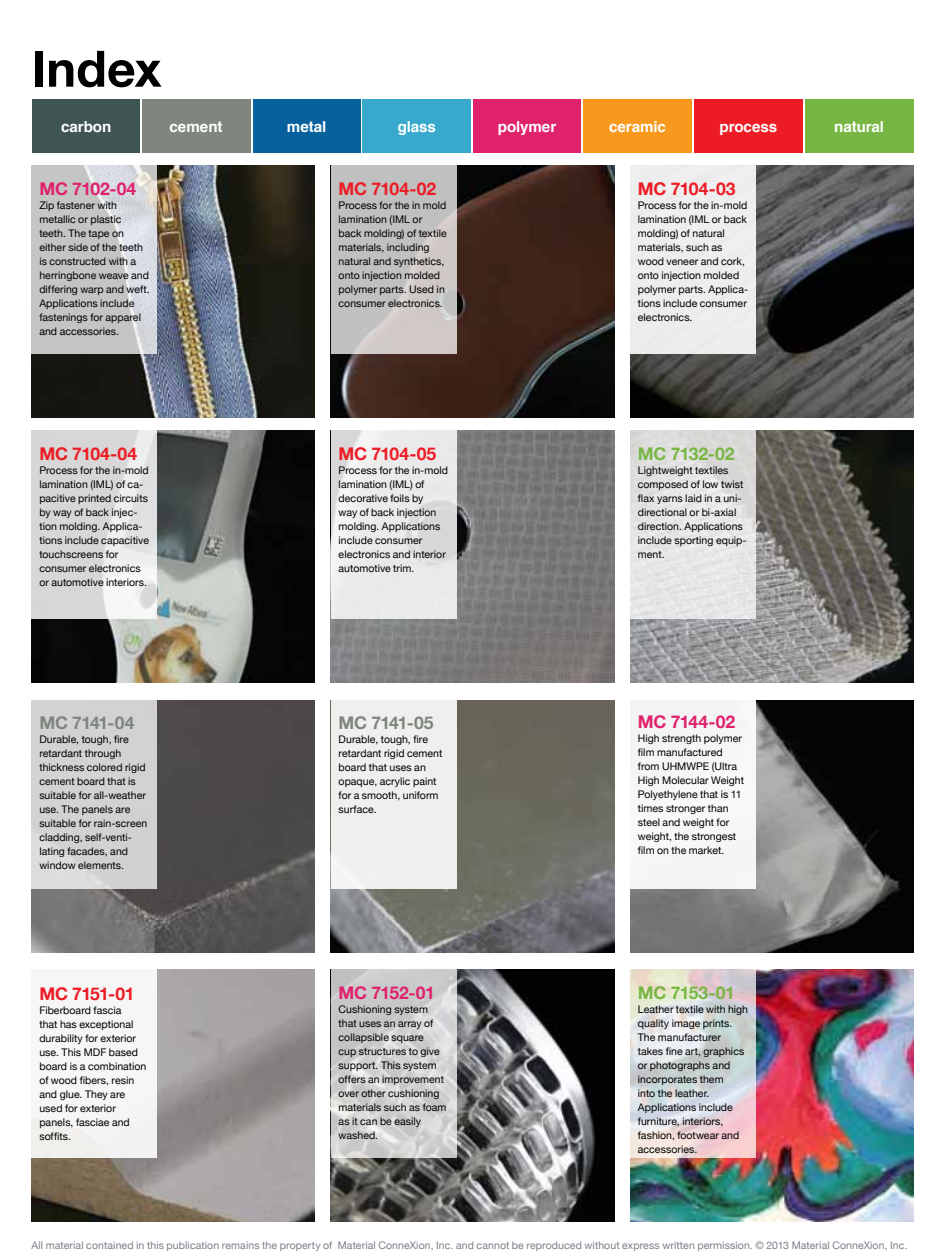
<style>
.page{position:relative;width:945px;height:1260px;background:#fff}
.page>*{position:absolute;margin:0;border:0;box-sizing:border-box;transform-origin:0 0}
.t1{font:700 50.23px "Helvetica Neue";color:#000}
.t2{font:700 17.5px "Helvetica Neue";letter-spacing:-.01em;color:#ed1c24}
.t3{font:700 17.5px "Helvetica Neue";letter-spacing:-.01em;color:#e0226d}
.t4{font:700 17.5px "Helvetica Neue";letter-spacing:-.03em;color:#7f8680}
.t5{font:700 17.5px "Helvetica Neue";letter-spacing:-.015em;color:#78b643}
.t6{font:700 15.22px "Helvetica";letter-spacing:-.005em;color:#fff}
.t7{font:10.5px/14px "Helvetica Neue";letter-spacing:.005em;color:#000}
.t8{font:10.5px "Helvetica Neue";letter-spacing:.01em;color:#7f7d8a}
</style>
<div class="page">
<div style="left:32px;top:99px;width:108px;height:54px;background:#3e5554"></div>
<div style="left:473px;top:99px;width:108px;height:53px;background:#e0226d"></div>
<div style="left:583px;top:99px;width:109px;height:53px;background:#f8991d"></div>
<div style="left:142px;top:99px;width:108px;height:54px;background:#7f8680"></div>
<div style="left:253px;top:99px;width:108px;height:53px;background:#07619d"></div>
<div style="left:363px;top:99px;width:108px;height:53px;background:#38a9cd"></div>
<div style="left:694px;top:99px;width:109px;height:54px;background:#ed1c24"></div>
<div style="left:805px;top:99px;width:108px;height:54px;background:#78b643"></div>
<img style="left:331px;top:166px;width:283px;height:252px">
<img style="left:331px;top:431px;width:283px;height:252px">
<img style="left:331px;top:700px;width:283px;height:252px">
<img style="left:331px;top:970px;width:283px;height:252px">
<img style="left:630px;top:166px;width:284px;height:252px">
<img style="left:630px;top:431px;width:284px;height:252px">
<img style="left:630px;top:700px;width:284px;height:252px">
<img style="left:630px;top:970px;width:284px;height:252px">
<img style="left:32px;top:166px;width:283px;height:252px">
<img style="left:32px;top:431px;width:283px;height:252px">
<img style="left:32px;top:700px;width:283px;height:252px">
<img style="left:32px;top:970px;width:283px;height:252px">
<svg style="left:331px;top:166px;width:126px;height:188px;background:#c5c3c2"></svg>
<svg style="left:331px;top:431px;width:126px;height:188px;background:#e8e8e8"></svg>
<div style="left:331px;top:700px;width:126px;height:188px;background:#efefee"></div>
<svg style="left:331px;top:970px;width:126px;height:188px;background:#d0d0d0"></svg>
<div style="left:630px;top:166px;width:126px;height:188px;background:#eee"></div>
<div style="left:630px;top:431px;width:126px;height:188px;background:linear-gradient(to bottom,#dddcdb,#e9eaeb)"></div>
<div style="left:630px;top:700px;width:126px;height:188px;background:#f6f6f6"></div>
<svg style="left:630px;top:970px;width:126px;height:188px;background:#ddd9da"></svg>
<svg style="left:32px;top:166px;width:126px;height:188px;background:#cacbcb"></svg>
<svg style="left:32px;top:431px;width:126px;height:188px;background:#dcdcdc"></svg>
<div style="left:32px;top:700px;width:126px;height:188px;background:#d2d2d2"></div>
<div style="left:32px;top:970px;width:126px;height:188px;background:#f6f6f6"></div>
<h1 class="t1" style="left:32px;top:29px;width:132px">Index</h1>
<h3 class="t6" style="left:61px;top:114px;width:52px">carbon</h3>
<h3 class="t6" style="left:170px;top:114px;width:55px">cement</h3>
<h3 class="t6" style="left:287px;top:114px;width:41px">metal</h3>
<h3 class="t6" style="left:398px;top:114px;width:40px">glass</h3>
<h3 class="t6" style="left:498px;top:114px;width:60px">polymer</h3>
<h3 class="t6" style="left:609px;top:114px;width:58px">ceramic</h3>
<h3 class="t6" style="left:719px;top:114px;width:59px">process</h3>
<h3 class="t6" style="left:834px;top:114px;width:51px">natural</h3>
<h2 class="t3" style="left:39px;top:175px;width:99px">MC 7102-04</h2>
<p class="t7" style="left:39px;top:199px;width:112px">Zip fastener with metallic or plastic teeth. The tape on either side of the teeth is constructed with a herringbone weave and differing warp and weft.<br>Applications include fastenings for apparel and accessories.</p>
<h2 class="t2" style="left:39px;top:440px;width:99px">MC 7104-04</h2>
<p class="t7" style="left:39px;top:464px;width:111px">Process for the in-mold lamination (IML) of ca&shy;pacitive printed circuits by way of back injec&shy;tion molding. Applica&shy;tions include capacitive touchscreens for consumer electronics or automotive interiors.</p>
<h2 class="t4" style="left:39px;top:709px;width:97px">MC 7141-04</h2>
<p class="t7" style="left:39px;top:733px;width:110px">Durable, tough, fire retardant through thickness colored rigid cement board that is suitable for all-weather use. The panels are suitable for rain-screen cladding, self-venti&shy;lating facades, and window elements.</p>
<h2 class="t2" style="left:39px;top:981px;width:97px">MC 7151-01</h2>
<p class="t7" style="left:39px;top:1004px;width:109px">Fiberboard fascia<br>that has exceptional durability for exterior use. This MDF based board is a combination of wood fibers, resin and glue. They are used for exterior panels, fasciae and soffits.</p>
<h2 class="t2" style="left:339px;top:175px;width:99px">MC 7104-02</h2>
<p class="t7" style="left:339px;top:199px;width:110px">Process for the in mold lamination (IML or back molding) of textile materials, including natural and synthetics, onto injection molded polymer parts. Used in consumer electronics.</p>
<h2 class="t2" style="left:339px;top:440px;width:99px">MC 7104-05</h2>
<p class="t7" style="left:339px;top:464px;width:111px">Process for the in-mold lamination (IML) of decorative foils by<br>way of back injection molding. Applications include consumer electronics and interior automotive trim.</p>
<h2 class="t4" style="left:339px;top:709px;width:97px">MC 7141-05</h2>
<p class="t7" style="left:339px;top:733px;width:105px">Durable, tough, fire retardant rigid cement board that uses an opaque, acrylic paint for a smooth, uniform surface.</p>
<h2 class="t3" style="left:339px;top:979px;width:98px">MC 7152-01</h2>
<p class="t7" style="left:339px;top:1003px;width:109px">Cushioning system that uses an array of collapsible square<br>cup structures to give support. This system offers an improvement over other cushioning materials such as foam as it can be easily washed.</p>
<h2 class="t2" style="left:638px;top:175px;width:99px">MC 7104-03</h2>
<p class="t7" style="left:638px;top:199px;width:112px">Process for the in-mold lamination (IML or back molding) of natural materials, such as wood veneer and cork, onto injection molded polymer parts. Applica&shy;tions include consumer electronics.</p>
<h2 class="t5" style="left:638px;top:440px;width:98px">MC 7132-02</h2>
<p class="t7" style="left:638px;top:464px;width:110px">Lightweight textiles composed of low twist flax yarns laid in a uni&shy;directional or bi-axial direction. Applications include sporting equip&shy;ment.</p>
<h2 class="t3" style="left:638px;top:708px;width:99px">MC 7144-02</h2>
<p class="t7" style="left:638px;top:732px;width:108px">High strength polymer film manufactured from UHMWPE (Ultra<br>High Molecular Weight<br>Polyethylene that is 11 times stronger than steel and weight for weight, the strongest film on the market.</p>
<h2 class="t5" style="left:638px;top:979px;width:99px">MC 7153-01</h2>
<p class="t7" style="left:638px;top:1003px;width:112px">Leather textile with high quality image prints.<br>The manufacturer takes fine art, graphics or photographs and incorporates them<br>into the leather.<br>Applications include furniture, interiors, fashion, footwear and accessories.</p>
<p class="t8" style="left:32px;top:1238px;width:877px">All material contained in this publication remains the property of Material ConneXion, Inc. and cannot be reproduced without express written permission. © 2013 Material ConneXion, Inc.</p>
</div>
